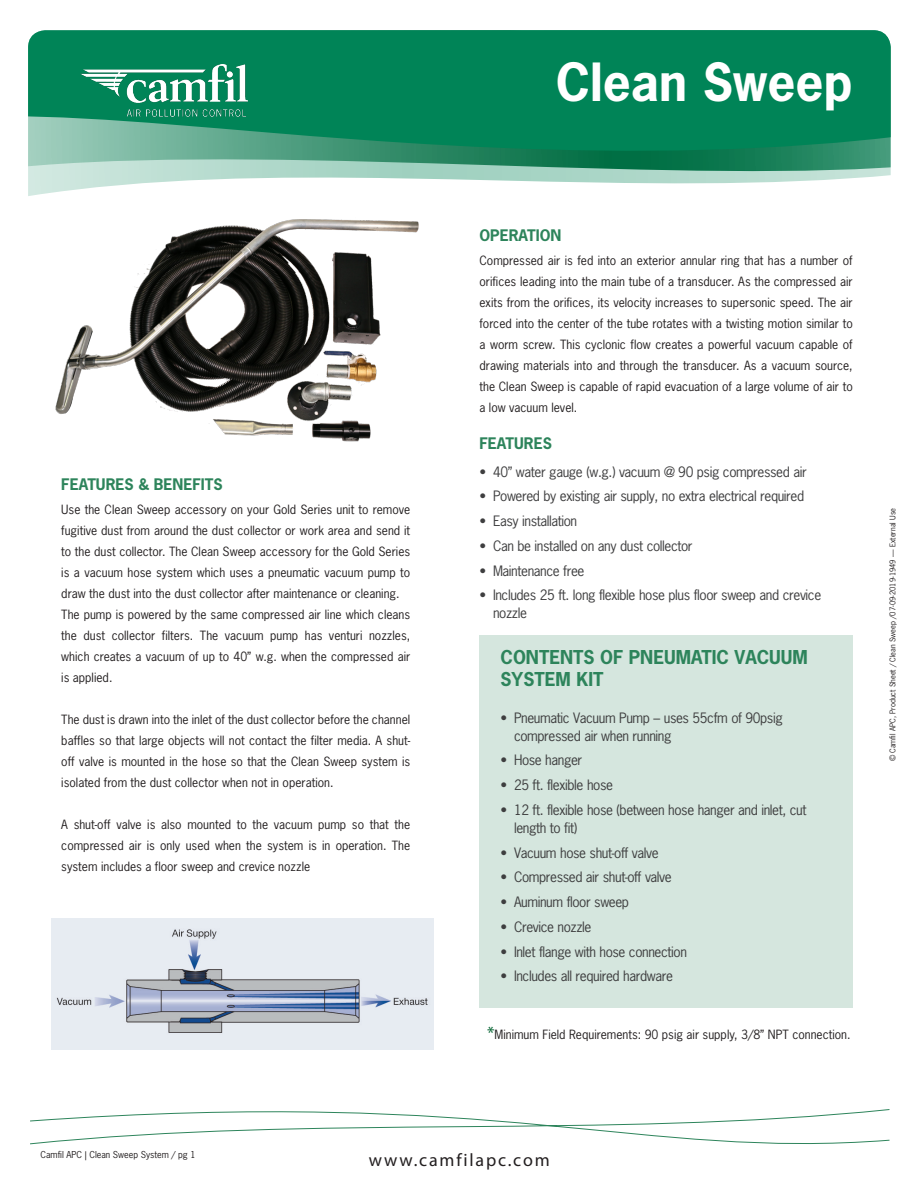
<style>
.page{position:relative;width:918px;height:1188px;background:#fff}
.page>*{position:absolute;margin:0;border:0;box-sizing:border-box;transform-origin:0 0}
.t1{font:700 49.5px "News Gothic Std";color:#fff}
.t2{font:700 18px/21.6px "News Gothic Std";color:#2d845b}
.ruta{font:18px "Myriad Pro";letter-spacing:.1em;color:#231f20}
.Titelschrift_20_pt{font:700 15px "News Gothic Std";color:#2d845b}
.t3{font:13.5px/18px "News Gothic Std";letter-spacing:-.03em;color:#3e3e3f}
.t4{font:12px/21px "News Gothic Std";color:#231f20;text-align:justify}
.t5{font:9px "News Gothic Std";color:#231f20}
.tabell{font:7.5px "News Gothic Std";color:#231f20}
.s1{font-family:"Myriad Pro";font-size:18px;color:#00622f}
</style>
<div class="page">
<svg style="left:28px;top:30px;width:863px;height:166px;background:#379c79"></svg>
<img style="left:81px;top:64px;width:166px;height:54px">
<svg style="left:30px;top:1109px;width:860px;height:36px"></svg>
<div style="left:480px;top:636px;width:373px;height:372px;background:#d5e6de"></div>
<img style="left:55px;top:219px;width:364px;height:223px">
<img style="left:52px;top:918px;width:381px;height:132px">
<p class="t1" style="left:556px;top:49px;width:298px">Clean Sweep</p>
<p class="Titelschrift_20_pt" style="left:61px;top:474px;width:163px">FEATURES &amp; BENEFITS</p>
<p class="t4" style="left:61px;top:499px;width:350px">Use the Clean Sweep accessory on your Gold Series unit to remove fugitive dust from around the dust collector or work area and send it to the dust collector. The Clean Sweep accessory for the Gold Series is a vacuum hose system which uses a pneumatic vacuum pump to draw the dust into the dust collector after maintenance or cleaning.</p>
<p class="t4" style="left:61px;top:604px;width:350px">The pump is powered by the same compressed air line which cleans the dust collector filters. The vacuum pump has venturi nozzles, which creates a vacuum of up to 40” w.g. when the compressed air is applied.</p>
<p class="t4" style="left:61px;top:709px;width:350px">The dust is drawn into the inlet of the dust collector before the channel baffles so that large objects will not contact the filter media. A shut&shy;off valve is mounted in the hose so that the Clean Sweep system is isolated from the dust collector when not in operation.</p>
<p class="t4" style="left:61px;top:814px;width:350px">A shut-off valve is also mounted to the vacuum pump so that the compressed air is only used when the system is in operation. The system includes a floor sweep and crevice nozzle</p>
<p class="Titelschrift_20_pt" style="left:480px;top:226px;width:84px">OPERATION</p>
<p class="t4" style="left:480px;top:250px;width:375px">Compressed air is fed into an exterior annular ring that has a number of orifices leading into the main tube of a transducer. As the compressed air exits from the orifices, its velocity increases to supersonic speed. The air forced into the center of the tube rotates with a twisting motion similar to a worm screw. This cyclonic flow creates a powerful vacuum capable of drawing materials into and through the transducer. As a vacuum source, the Clean Sweep is capable of rapid evacuation of a large volume of air to a low vacuum level.</p>
<p class="Titelschrift_20_pt" style="left:480px;top:433px;width:74px">FEATURES</p>
<p class="t3" style="left:480px;top:462px;width:329px">• 40” water gauge (w.g.) vacuum @ 90 psig compressed air</p>
<p class="t3" style="left:480px;top:487px;width:326px">• Powered by existing air supply, no extra electrical required</p>
<p class="t3" style="left:480px;top:512px;width:99px">• Easy installation</p>
<p class="t3" style="left:480px;top:537px;width:215px">• Can be installed on any dust collector</p>
<p class="t3" style="left:480px;top:561px;width:106px">• Maintenance free</p>
<p class="t3" style="left:493px;top:586px;width:330px;text-indent:-14px">• Includes 25 ft. long flexible hose plus floor sweep and crevice nozzle</p>
<p class="t2" style="left:501px;top:646px;width:309px">CONTENTS OF PNEUMATIC VACUUM<br>SYSTEM KIT</p>
<p class="t3" style="left:514px;top:708px;width:270px;text-indent:-14px">• Pneumatic Vacuum Pump – uses 55cfm of 90psig compressed air when running</p>
<p class="t3" style="left:501px;top:751px;width:83px">• Hose hanger</p>
<p class="t3" style="left:501px;top:776px;width:114px">• 25 ft. flexible hose</p>
<p class="t3" style="left:514px;top:801px;width:294px;text-indent:-14px">• 12 ft. flexible hose (between hose hanger and inlet, cut length to fit)</p>
<p class="t3" style="left:501px;top:843px;width:160px">• Vacuum hose shut-off valve</p>
<p class="t3" style="left:501px;top:868px;width:173px">• Compressed air shut-off valve</p>
<p class="t3" style="left:501px;top:893px;width:130px">• Auminum floor sweep</p>
<p class="t3" style="left:501px;top:918px;width:93px">• Crevice nozzle</p>
<p class="t3" style="left:501px;top:942px;width:188px">• Inlet flange with hose connection</p>
<p class="t3" style="left:501px;top:967px;width:174px">• Includes all required hardware</p>
<p class="t4" style="left:487px;top:1024px;width:365px"><span class="s1">*</span>Minimum Field Requirements: 90 psig air supply, 3/8” NPT connection.</p>
<p class="tabell" style="left:888px;top:761px;width:255px;rotate:-90deg">© Camfil APC, Product Sheet / Clean Sweep /07-09-2019-1949 — External Use</p>
<p class="t5" style="left:40px;top:1149px;width:157px">Camfil APC | Clean Sweep System / pg 1</p>
<p class="ruta" style="left:369px;top:1149px;width:182px">www.camfilapc.com</p>
</div>
